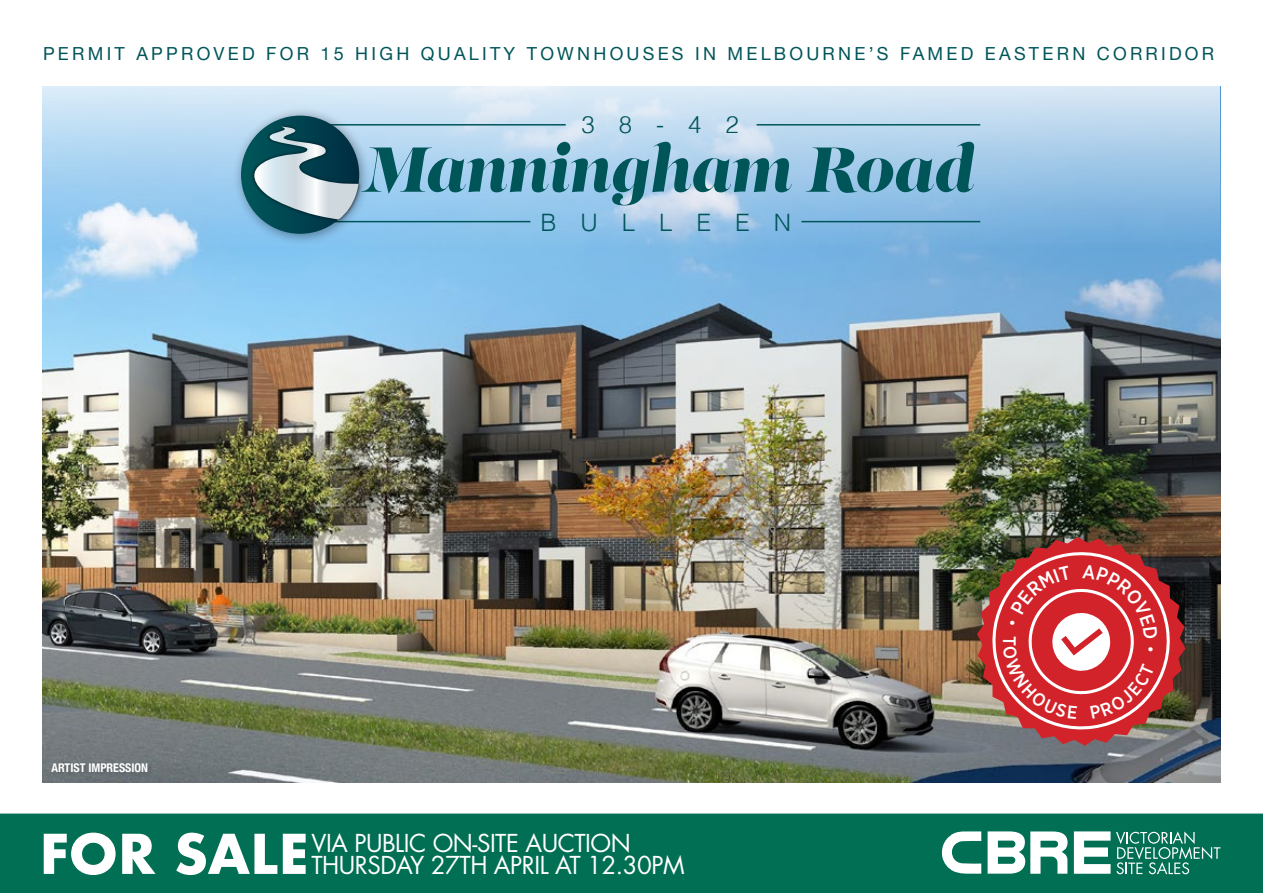
<style>
.page{position:relative;width:1263px;height:893px;background:#fff}
.page>*{position:absolute;margin:0;border:0;box-sizing:border-box;transform-origin:0 0}
.t1{font:italic 63.15px "Lust";color:#005559}
.t2{font:24px/22px "Futura";letter-spacing:-.02em;color:#fff}
.t3{font:300 24px "Helvetica";letter-spacing:1em;color:#005559}
.t4{font:500 18.15px "Gotham Narrow";color:#fff}
.t5{font:18px "Helvetica Neue";letter-spacing:.18em;color:#005559}
.t6{font:700 condensed 12px "Helvetica Neue";color:#fff}
.s1{font-weight:700;font-size:53.25px}
</style>
<div class="page">
<img style="left:43px;top:249px;width:1177px;height:533px">
<svg style="left:43px;top:86px;width:1177px;height:163px;background:#acd0ed"></svg>
<div style="left:0;top:814px;width:1263px;height:79px;background:#006f53"></div>
<svg style="left:1074px;top:831px;width:36px;height:43px"></svg>
<svg style="left:987px;top:831px;width:80px;height:43px"></svg>
<svg style="left:942px;top:831px;width:39px;height:43px"></svg>
<svg style="left:1116px;top:831px;width:104px;height:43px;background:#338b75"></svg>
<div style="left:49px;top:760px;width:105px;height:17px;background:#666e71"></div>
<hr style="left:325px;top:221px;width:205px;height:1px;background:#005559">
<hr style="left:312px;top:124px;width:254px;height:2px;background:#005559">
<hr style="left:801px;top:221px;width:179px;height:1px;background:#005559">
<hr style="left:757px;top:124px;width:223px;height:2px;background:#005559">
<div style="left:232px;top:107px;width:140px;height:139px;background:#000;opacity:.4"></div>
<svg style="left:241px;top:116px;width:118px;height:118px"></svg>
<div style="left:251px;top:123px;width:111px;height:100px;background:#000;opacity:.6"></div>
<svg style="left:247px;top:127px;width:111px;height:93px;background:#688e99"></svg>
<svg style="left:977px;top:537px;width:208px;height:209px;background:#b94b4b"></svg>
<p class="t5" style="left:43px;top:40px;width:1173px">PERMIT APPROVED FOR 15 HIGH QUALITY TOWNHOUSES IN MELBOURNE’S FAMED EASTERN CORRIDOR</p>
<h2 class="t3" style="left:581px;top:104px;width:159px">38-42</h2>
<h1 class="t1" style="left:362px;top:130px;width:613px">Manningham Road</h1>
<p class="t6" style="left:52px;top:757px;width:98px">ARTIST IMPRESSION</p>
<h2 class="t3" style="left:540px;top:202px;width:252px">BULLEEN</h2>
<h2 class="t2" style="left:311px;top:832px;width:375px;text-indent:-272px"><span class="s1">FOR SALE</span>VIA PUBLIC ON-SITE AUCTION<br>THURSDAY 27TH APRIL AT 12.30PM</h2>
<p class="t4" style="left:1021px;top:636px;width:12px;rotate:90deg">T</p>
</div>
